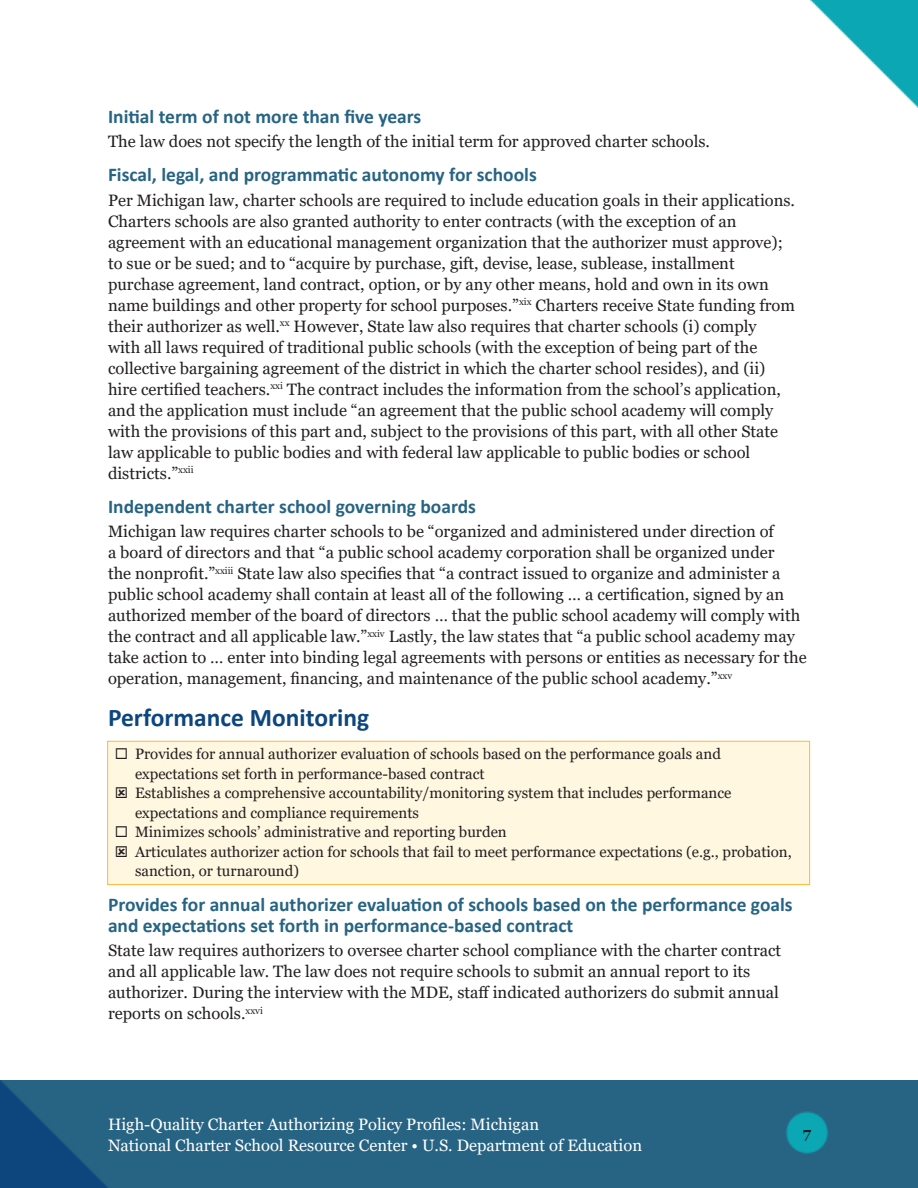
<style>
.page{position:relative;width:918px;height:1188px;background:#fff}
.page>*{position:absolute;margin:0;border:0;box-sizing:border-box;transform-origin:0 0}
.Heading_2{font:700 25.5px "Calibri";color:#0d467d}
.Heading_3a{font:700 19.5px/21px "Calibri";color:#276483}
.Paragraph_Body{font:16.5px/21px "Georgia";color:#231f20}
.t1{font:16.5px/21px "Georgia";color:#fff}
.t2{font:15px/19.5px "Georgia";color:#231f20}
.t3{font:700 15px "Georgia";color:#231f20}
</style>
<div class="page">
<img style="left:0;top:1080px;width:918px;height:108px">
<img style="left:810px;top:0;width:108px;height:108px">
<div style="left:107px;top:741px;width:703px;height:144px;background:#fff7e0;border:1px solid #feb736"></div>
<p class="Heading_3a" style="left:108px;top:105px;width:315px">Initial term of not more than five years</p>
<p class="Paragraph_Body" style="left:108px;top:131px;width:604px">The law does not specify the length of the initial term for approved charter schools.</p>
<p class="Heading_3a" style="left:108px;top:164px;width:430px">Fiscal, legal, and programmatic autonomy for schools</p>
<p class="Paragraph_Body" style="left:108px;top:190px;width:689px">Per Michigan law, charter schools are required to include education goals in their applications.<br>Charters schools are also granted authority to enter contracts (with the exception of an agreement with an educational management organization that the authorizer must approve); to sue or be sued; and to “acquire by purchase, gift, devise, lease, sublease, installment purchase agreement, land contract, option, or by any other means, hold and own in its own name buildings and other property for school purposes.”<sup>xix</sup> Charters receive State funding from their authorizer as well.<sup>xx</sup> However, State law also requires that charter schools (i) comply<br>with all laws required of traditional public schools (with the exception of being part of the collective bargaining agreement of the district in which the charter school resides), and (ii) hire certified teachers.<sup>xxi</sup> The contract includes the information from the school’s application, and the application must include “an agreement that the public school academy will comply with the provisions of this part and, subject to the provisions of this part, with all other State law applicable to public bodies and with federal law applicable to public bodies or school districts.”<sup>xxii</sup></p>
<p class="Heading_3a" style="left:108px;top:496px;width:370px">Independent charter school governing boards</p>
<p class="Paragraph_Body" style="left:108px;top:522px;width:700px">Michigan law requires charter schools to be “organized and administered under direction of<br>a board of directors and that “a public school academy corporation shall be organized under<br>the nonprofit.”<sup>xxiii</sup> State law also specifies that “a contract issued to organize and administer a public school academy shall contain at least all of the following … a certification, signed by an authorized member of the board of directors … that the public school academy will comply with the contract and all applicable law.”<sup>xxiv</sup> Lastly, the law states that “a public school academy may take action to … enter into binding legal agreements with persons or entities as necessary for the operation, management, financing, and maintenance of the public school academy.”<sup>xxv</sup></p>
<p class="Heading_2" style="left:108px;top:700px;width:263px">Performance Monitoring</p>
<p class="t2" style="left:135px;top:745px;width:588px">Provides for annual authorizer evaluation of schools based on the performance goals and expectations set forth in performance-based contract</p>
<p class="t2" style="left:135px;top:784px;width:598px">Establishes a comprehensive accountability/monitoring system that includes performance expectations and compliance requirements</p>
<p class="t2" style="left:135px;top:823px;width:373px">Minimizes schools’ administrative and reporting burden</p>
<p class="t2" style="left:135px;top:842px;width:658px">Articulates authorizer action for schools that fail to meet performance expectations (e.g., probation, sanction, or turnaround)</p>
<p class="Heading_3a" style="left:108px;top:894px;width:686px">Provides for annual authorizer evaluation of schools based on the performance goals and expectations set forth in performance-based contract</p>
<p class="Paragraph_Body" style="left:108px;top:940px;width:675px">State law requires authorizers to oversee charter school compliance with the charter contract and all applicable law. The law does not require schools to submit an annual report to its authorizer. During the interview with the MDE, staff indicated authorizers do submit annual reports on schools.<sup>xxvi</sup></p>
<p class="t1" style="left:108px;top:1114px;width:536px">High-Quality Charter Authorizing Policy Profiles: Michigan<br>National Charter School Resource Center • U.S. Department of Education</p>
<p class="t3" style="left:803px;top:1123px;width:10px">7</p>
</div>
